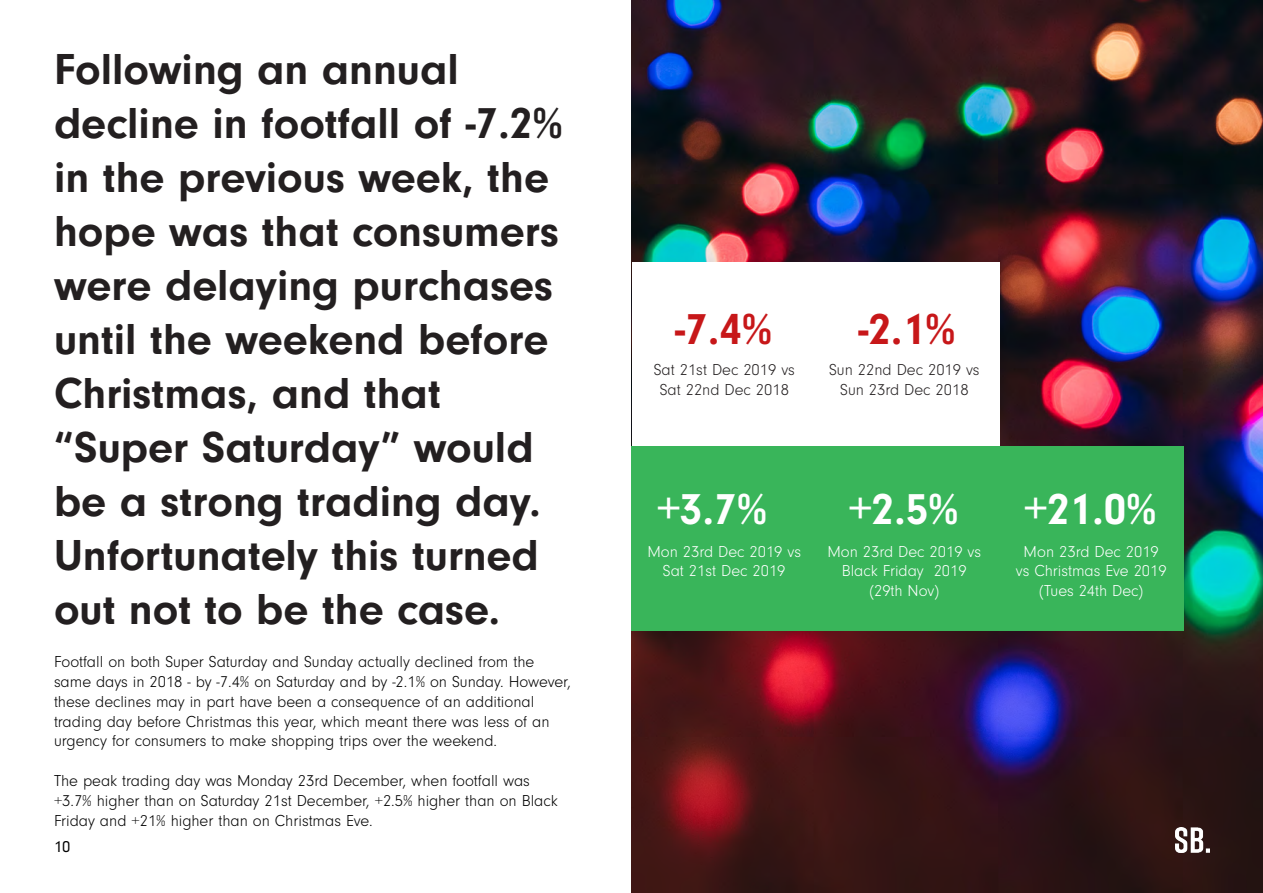
<style>
.page{position:relative;width:1263px;height:893px;background:#fff}
.page>*{position:absolute;margin:0;border:0;box-sizing:border-box;transform-origin:0 0}
.t1{font:700 45px/54px "Neuzeit Gro";color:#231f20}
.t2{font:700 45px "Neuzeit Gro";color:#fff}
.t3{font:700 45px "Neuzeit Gro";color:#c71719}
.t4{font:300 16.5px/19.8px "Neuzeit Gro";color:#000}
.t5{font:300 16.5px/19.8px "Neuzeit Gro";color:#fff;text-align:center}
.t6{font:300 16.5px/19.8px "Neuzeit Gro";color:#231f20;text-align:center}
.t7{font:16.5px "Neuzeit Gro";color:#000}
</style>
<div class="page">
<img style="left:631px;top:0;width:632px;height:893px">
<img style="left:1176px;top:827px;width:33px;height:25px">
<div style="left:632px;top:261px;width:185px;height:185px;background:#fff"></div>
<div style="left:815px;top:261px;width:185px;height:185px;background:#fff"></div>
<div style="left:631px;top:446px;width:185px;height:185px;background:#39b55a"></div>
<div style="left:815px;top:446px;width:185px;height:185px;background:#39b55a"></div>
<div style="left:999px;top:446px;width:185px;height:185px;background:#39b55a"></div>
<p class="t1" style="left:54px;top:43px;width:510px">Following an annual decline in footfall of -7.2% in the previous week, the hope was that consumers were delaying purchases until the weekend before<br>Christmas, and that “Super Saturday” would be a strong trading day.<br>Unfortunately this turned out not to be the case.</p>
<p class="t4" style="left:54px;top:652px;width:518px">Footfall on both Super Saturday and Sunday actually declined from the same days in 2018 - by -7.4% on Saturday and by -2.1% on Sunday. However, these declines may in part have been a consequence of an additional trading day before Christmas this year, which meant there was less of an urgency for consumers to make shopping trips over the weekend.</p>
<p class="t4" style="left:54px;top:771px;width:505px">The peak trading day was Monday 23rd December, when footfall was +3.7% higher than on Saturday 21st December, +2.5% higher than on Black<br>Friday and +21% higher than on Christmas Eve.</p>
<p class="t7" style="left:54px;top:838px;width:18px">10</p>
<p class="t3" style="left:675px;top:303px;width:99px">-7.4%</p>
<p class="t6" style="left:654px;top:360px;width:143px">Sat 21st Dec 2019 vs<br>Sat 22nd Dec 2018</p>
<p class="t3" style="left:858px;top:303px;width:99px">-2.1%</p>
<p class="t6" style="left:829px;top:360px;width:152px">Sun 22nd Dec 2019 vs<br>Sun 23rd Dec 2018</p>
<p class="t2" style="left:657px;top:484px;width:111px">+3.7%</p>
<p class="t5" style="left:647px;top:542px;width:155px">Mon 23rd Dec 2019 vs<br>Sat 21st Dec 2019</p>
<p class="t2" style="left:849px;top:484px;width:111px">+2.5%</p>
<p class="t5" style="left:827px;top:542px;width:155px">Mon 23rd Dec 2019 vs<br>Black Friday 2019</p>
<p class="t5" style="left:869px;top:581px;width:71px">(29th Nov)</p>
<p class="t2" style="left:1024px;top:484px;width:134px">+21.0%</p>
<p class="t5" style="left:1016px;top:542px;width:152px">Mon 23rd Dec 2019 vs Christmas Eve 2019 (Tues 24th Dec)</p>
</div>
